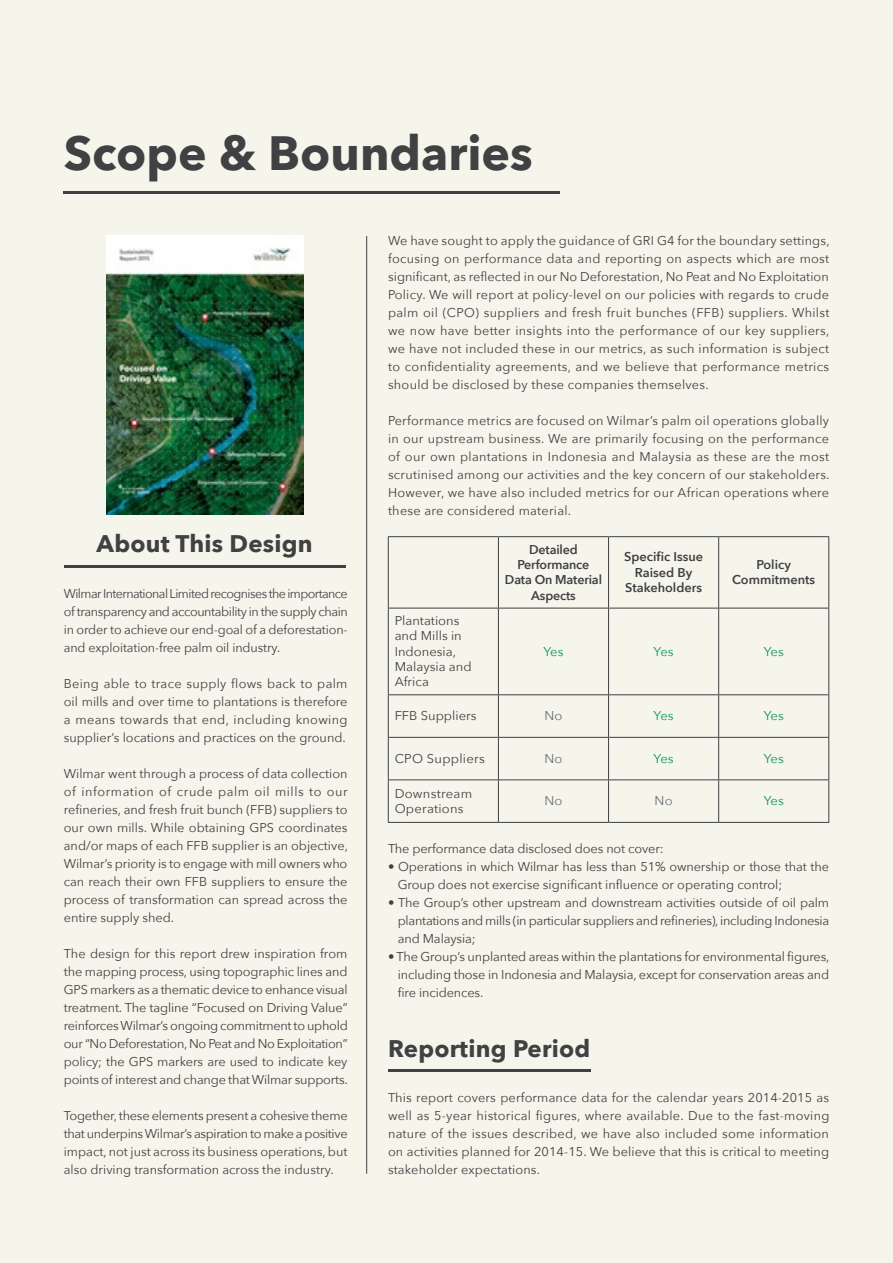
<style>
.page{position:relative;width:893px;height:1263px;background:#f6f5eb}
.page>*{position:absolute;margin:0;border:0;box-sizing:border-box;transform-origin:0 0}
.t1{font:700 48px "Avenir Next";color:#414042}
.t2{font:700 24px "Avenir Next";letter-spacing:.01em;color:#414042}
.t3{font:12.75px/18px "Avenir Next";color:#414042;text-align:justify}
.t4{font:600 12.75px/15.3px "Avenir Next";letter-spacing:-.01em;color:#414042;text-align:center}
.t5{font:12.75px/15.3px "Avenir Next";letter-spacing:.02em;color:#414042}
.t6{font:12.75px "Avenir Next";letter-spacing:-.035em;color:#0c965b}
.t7{font:12.75px "Avenir Next";letter-spacing:.01em;color:#6d6e71}
</style>
<div class="page">
<img style="left:106px;top:236px;width:197px;height:278px">
<hr style="left:64px;top:565px;width:281px;height:2px;background:#414042">
<hr style="left:64px;top:191px;width:496px;height:2px;background:#414042">
<hr style="left:388px;top:536px;width:110px;height:1px;background:#414042">
<hr style="left:388px;top:537px;width:1px;height:71px;background:#414042">
<hr style="left:498px;top:536px;width:111px;height:1px;background:#414042">
<hr style="left:498px;top:537px;width:1px;height:71px;background:#414042">
<hr style="left:609px;top:536px;width:110px;height:1px;background:#414042">
<hr style="left:608px;top:537px;width:1px;height:71px;background:#414042">
<hr style="left:719px;top:536px;width:110px;height:1px;background:#414042">
<hr style="left:718px;top:537px;width:1px;height:71px;background:#414042">
<hr style="left:828px;top:537px;width:1px;height:71px;background:#414042">
<hr style="left:388px;top:608px;width:110px;height:1px;background:#414042">
<hr style="left:388px;top:608px;width:1px;height:86px;background:#414042">
<hr style="left:498px;top:608px;width:111px;height:1px;background:#414042">
<hr style="left:498px;top:608px;width:1px;height:86px;background:#414042">
<hr style="left:609px;top:608px;width:110px;height:1px;background:#414042">
<hr style="left:608px;top:608px;width:1px;height:86px;background:#414042">
<hr style="left:719px;top:608px;width:110px;height:1px;background:#414042">
<hr style="left:718px;top:608px;width:1px;height:86px;background:#414042">
<hr style="left:828px;top:608px;width:1px;height:86px;background:#414042">
<hr style="left:388px;top:694px;width:110px;height:1px;background:#414042">
<hr style="left:388px;top:695px;width:1px;height:42px;background:#414042">
<hr style="left:498px;top:694px;width:111px;height:1px;background:#414042">
<hr style="left:498px;top:695px;width:1px;height:42px;background:#414042">
<hr style="left:609px;top:694px;width:110px;height:1px;background:#414042">
<hr style="left:608px;top:695px;width:1px;height:42px;background:#414042">
<hr style="left:719px;top:694px;width:110px;height:1px;background:#414042">
<hr style="left:718px;top:695px;width:1px;height:42px;background:#414042">
<hr style="left:828px;top:695px;width:1px;height:42px;background:#414042">
<hr style="left:388px;top:737px;width:110px;height:1px;background:#414042">
<hr style="left:388px;top:738px;width:1px;height:41px;background:#414042">
<hr style="left:498px;top:737px;width:111px;height:1px;background:#414042">
<hr style="left:498px;top:738px;width:1px;height:41px;background:#414042">
<hr style="left:609px;top:737px;width:110px;height:1px;background:#414042">
<hr style="left:608px;top:738px;width:1px;height:41px;background:#414042">
<hr style="left:719px;top:737px;width:110px;height:1px;background:#414042">
<hr style="left:718px;top:738px;width:1px;height:41px;background:#414042">
<hr style="left:828px;top:738px;width:1px;height:41px;background:#414042">
<hr style="left:388px;top:779px;width:110px;height:1px;background:#414042">
<hr style="left:388px;top:780px;width:1px;height:42px;background:#414042">
<hr style="left:498px;top:779px;width:111px;height:1px;background:#414042">
<hr style="left:498px;top:780px;width:1px;height:42px;background:#414042">
<hr style="left:609px;top:779px;width:110px;height:1px;background:#414042">
<hr style="left:608px;top:780px;width:1px;height:42px;background:#414042">
<hr style="left:719px;top:779px;width:110px;height:1px;background:#414042">
<hr style="left:718px;top:780px;width:1px;height:42px;background:#414042">
<hr style="left:828px;top:780px;width:1px;height:42px;background:#414042">
<hr style="left:388px;top:822px;width:110px;height:1px;background:#414042">
<hr style="left:498px;top:822px;width:111px;height:1px;background:#414042">
<hr style="left:609px;top:822px;width:110px;height:1px;background:#414042">
<hr style="left:719px;top:822px;width:110px;height:1px;background:#414042">
<hr style="left:388px;top:1069px;width:202px;height:2px;background:#414042">
<hr style="left:366px;top:236px;width:1px;height:938px;background:#414042">
<h1 class="t1" style="left:64px;top:112px;width:471px">Scope &amp; Boundaries</h1>
<h2 class="t2" style="left:97px;top:523px;width:218px">About This Design</h2>
<p class="t3" style="left:64px;top:584px;width:286px">Wilmar International Limited recognises the importance of transparency and accountability in the supply chain in order to achieve our end-goal of a deforestation&shy;and exploitation-free palm oil industry.</p>
<p class="t3" style="left:64px;top:674px;width:285px">Being able to trace supply flows back to palm oil mills and over time to plantations is therefore a means towards that end, including knowing supplier’s locations and practices on the ground.</p>
<p class="t3" style="left:64px;top:764px;width:286px">Wilmar went through a process of data collection of information of crude palm oil mills to our refineries, and fresh fruit bunch (FFB) suppliers to our own mills. While obtaining GPS coordinates and/or maps of each FFB supplier is an objective, Wilmar’s priority is to engage with mill owners who can reach their own FFB suppliers to ensure the process of transformation can spread across the entire supply shed.</p>
<p class="t3" style="left:64px;top:944px;width:286px">The design for this report drew inspiration from the mapping process, using topographic lines and GPS markers as a thematic device to enhance visual treatment. The tagline “Focused on Driving Value” reinforces Wilmar’s ongoing commitment to uphold our “No Deforestation, No Peat and No Exploitation” policy; the GPS markers are used to indicate key points of interest and change that Wilmar supports.</p>
<p class="t3" style="left:64px;top:1106px;width:285px">Together, these elements present a cohesive theme that underpins Wilmar’s aspiration to make a positive impact, not just across its business operations, but also driving transformation across the industry.</p>
<p class="t3" style="left:388px;top:231px;width:443px">We have sought to apply the guidance of GRI G4 for the boundary settings, focusing on performance data and reporting on aspects which are most significant, as reflected in our No Deforestation, No Peat and No Exploitation Policy. We will report at policy-level on our policies with regards to crude palm oil (CPO) suppliers and fresh fruit bunches (FFB) suppliers. Whilst we now have better insights into the performance of our key suppliers, we have not included these in our metrics, as such information is subject to confidentiality agreements, and we believe that performance metrics should be disclosed by these companies themselves.</p>
<p class="t3" style="left:388px;top:411px;width:443px">Performance metrics are focused on Wilmar’s palm oil operations globally in our upstream business. We are primarily focusing on the performance of our own plantations in Indonesia and Malaysia as these are the most scrutinised among our activities and the key concern of our stakeholders.<br>However, we have also included metrics for our African operations where these are considered material.</p>
<p class="t3" style="left:395px;top:612px;width:79px;line-height:15.3px;text-align:left">Plantations and Mills in<br>Indonesia,<br>Malaysia and<br>Africa</p>
<p class="t4" style="left:505px;top:541px;width:99px">Detailed<br>Performance<br>Data On Material<br>Aspects</p>
<p class="t4" style="left:624px;top:549px;width:80px">Specific Issue<br>Raised By<br>Stakeholders</p>
<p class="t4" style="left:732px;top:557px;width:85px">Policy<br>Commitments</p>
<p class="t6" style="left:543px;top:640px;width:22px">Yes</p>
<p class="t6" style="left:654px;top:640px;width:22px">Yes</p>
<p class="t6" style="left:764px;top:640px;width:22px">Yes</p>
<p class="t3" style="left:395px;top:706px;width:83px">FFB Suppliers</p>
<p class="t7" style="left:544px;top:705px;width:20px">No</p>
<p class="t6" style="left:654px;top:705px;width:22px">Yes</p>
<p class="t6" style="left:764px;top:705px;width:22px">Yes</p>
<p class="t5" style="left:395px;top:750px;width:92px">CPO Suppliers</p>
<p class="t7" style="left:544px;top:748px;width:20px">No</p>
<p class="t6" style="left:654px;top:748px;width:22px">Yes</p>
<p class="t6" style="left:764px;top:748px;width:22px">Yes</p>
<p class="t5" style="left:395px;top:785px;width:79px">Downstream<br>Operations</p>
<p class="t7" style="left:544px;top:790px;width:20px">No</p>
<p class="t7" style="left:655px;top:790px;width:20px">No</p>
<p class="t6" style="left:764px;top:790px;width:22px">Yes</p>
<p class="t3" style="left:388px;top:839px;width:277px">The performance data disclosed does not cover:</p>
<p class="t3" style="left:398px;top:857px;width:433px;text-indent:-10px">• Operations in which Wilmar has less than 51% ownership or those that the<br>Group does not exercise significant influence or operating control;</p>
<p class="t3" style="left:398px;top:893px;width:433px;text-indent:-10px">• The Group’s other upstream and downstream activities outside of oil palm plantations and mills (in particular suppliers and refineries), including Indonesia and Malaysia;</p>
<p class="t3" style="left:398px;top:947px;width:433px;text-indent:-10px">• The Group’s unplanted areas within the plantations for environmental figures, including those in Indonesia and Malaysia, except for conservation areas and fire incidences.</p>
<h2 class="t2" style="left:388px;top:1027px;width:204px">Reporting Period</h2>
<p class="t3" style="left:388px;top:1088px;width:443px">This report covers performance data for the calendar years 2014-2015 as well as 5-year historical figures, where available. Due to the fast-moving nature of the issues described, we have also included some information on activities planned for 2014-15. We believe that this is critical to meeting stakeholder expectations.</p>
</div>
